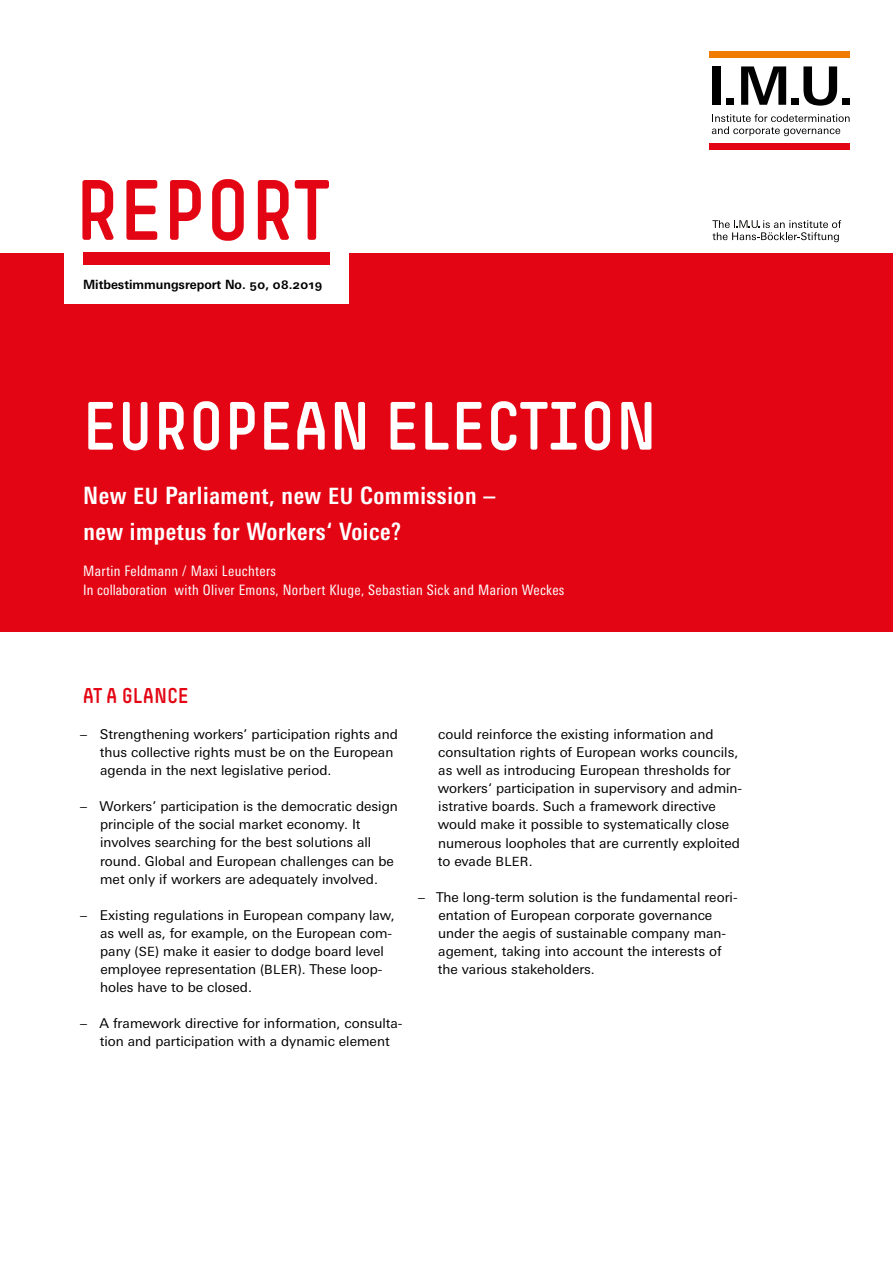
<style>
.page{position:relative;width:893px;height:1263px;background:#fff}
.page>*{position:absolute;margin:0;border:0;box-sizing:border-box;transform-origin:0 0}
.t1{font:84px "Simple HBS";color:#e30513}
.Haupttitel{font:66.9px "Simple HBS";color:#fff}
.Untertitel{font:700 condensed 23.85px/36.3px "Univers Next Pro";letter-spacing:.025em;color:#fff}
.Ü1nn_Hauptüberschrif{font:21px "Simple HBS";color:#e30513}
.Autoren{font:condensed 14.4px/18.3px "Univers Next Pro";letter-spacing:.025em;color:#fff}
.t2{font:13.5px/18px "Univers Next Pro";color:#000}
.t3{font:700 12.75px "Univers Next Pro";color:#000;scale:.94 1}
.s1{font-size:12px}
.s2{font-size:22.5px}
.s3{font-size:12.75px}
</style>
<div class="page">
<div style="left:710px;top:51px;width:140px;height:6px;background:#ef7c00"></div>
<div style="left:710px;top:143px;width:140px;height:6px;background:#e30513"></div>
<svg style="left:712px;top:114px;width:138px;height:22px"></svg>
<div style="left:713px;top:66px;width:8px;height:39px;background:#000"></div>
<div style="left:726px;top:98px;width:7px;height:7px;background:#000"></div>
<svg style="left:741px;top:66px;width:45px;height:39px"></svg>
<div style="left:791px;top:98px;width:8px;height:7px;background:#000"></div>
<svg style="left:803px;top:66px;width:34px;height:40px"></svg>
<div style="left:842px;top:98px;width:7px;height:7px;background:#000"></div>
<svg style="left:712px;top:220px;width:129px;height:22px"></svg>
<div style="left:0;top:253px;width:893px;height:378px;background:#e30513"></div>
<div style="left:64px;top:250px;width:285px;height:54px;background:#fff"></div>
<div style="left:83px;top:253px;width:247px;height:12px;background:#e30513"></div>
<h1 class="t1" style="left:75px;top:163px;width:256px">REPORT</h1>
<p class="t3" style="left:83px;top:277px;width:256px">Mitbestimmungsreport No. <span class="s1">50</span>, <span class="s1">08</span>.<span class="s1">2019</span></p>
<p class="Haupttitel" style="left:82px;top:388px;width:576px">EUROPEAN ELECTION</p>
<p class="Untertitel" style="left:83px;top:477px;width:414px">New <span class="s2">EU</span> Parliament, new <span class="s2">EU</span> Commission – new impetus for Workers‘ Voice?</p>
<p class="Autoren" style="left:83px;top:562px;width:483px">Martin Feldmann / Maxi Leuchters<br>In collaboration with Oliver Emons, Norbert Kluge, Sebastian Sick and Marion Weckes</p>
<p class="Ü1nn_Hauptüberschrif" style="left:83px;top:683px;width:108px">AT A GLANCE</p>
<p class="t2" style="left:100px;top:725px;width:300px;text-indent:-20px">– Strengthening workers’ participation rights and thus collective rights must be on the European agenda in the next legislative period.</p>
<p class="t2" style="left:100px;top:797px;width:299px;text-indent:-20px">– Workers’ participation is the democratic design principle of the social market economy. It involves searching for the best solutions all round. Global and European challenges can be met only if workers are adequately involved.</p>
<p class="t2" style="left:100px;top:906px;width:296px;text-indent:-20px">– Existing regulations in European company law, as well as, for example, on the European com&shy;pany (<span class="s3">SE</span>) make it easier to dodge board level employee representation (<span class="s3">BLER</span>). These loop&shy;holes have to be closed.</p>
<p class="t2" style="left:80px;top:1014px;width:324px;text-align:center">– A framework directive for information, consulta&shy;tion and participation with a dynamic element</p>
<p class="t2" style="left:438px;top:725px;width:306px">could reinforce the existing information and consultation rights of European works councils, as well as introducing European thresholds for workers‘ participation in supervisory and admin&shy;istrative boards. Such a framework directive would make it possible to systematically close numerous loopholes that are currently exploited to evade <span class="s3">BLER</span>.</p>
<p class="t2" style="left:438px;top:888px;width:301px;text-indent:-20px">– The long-term solution is the fundamental reori&shy;entation of European corporate governance under the aegis of sustainable company man&shy;agement, taking into account the interests of the various stakeholders.</p>
</div>
